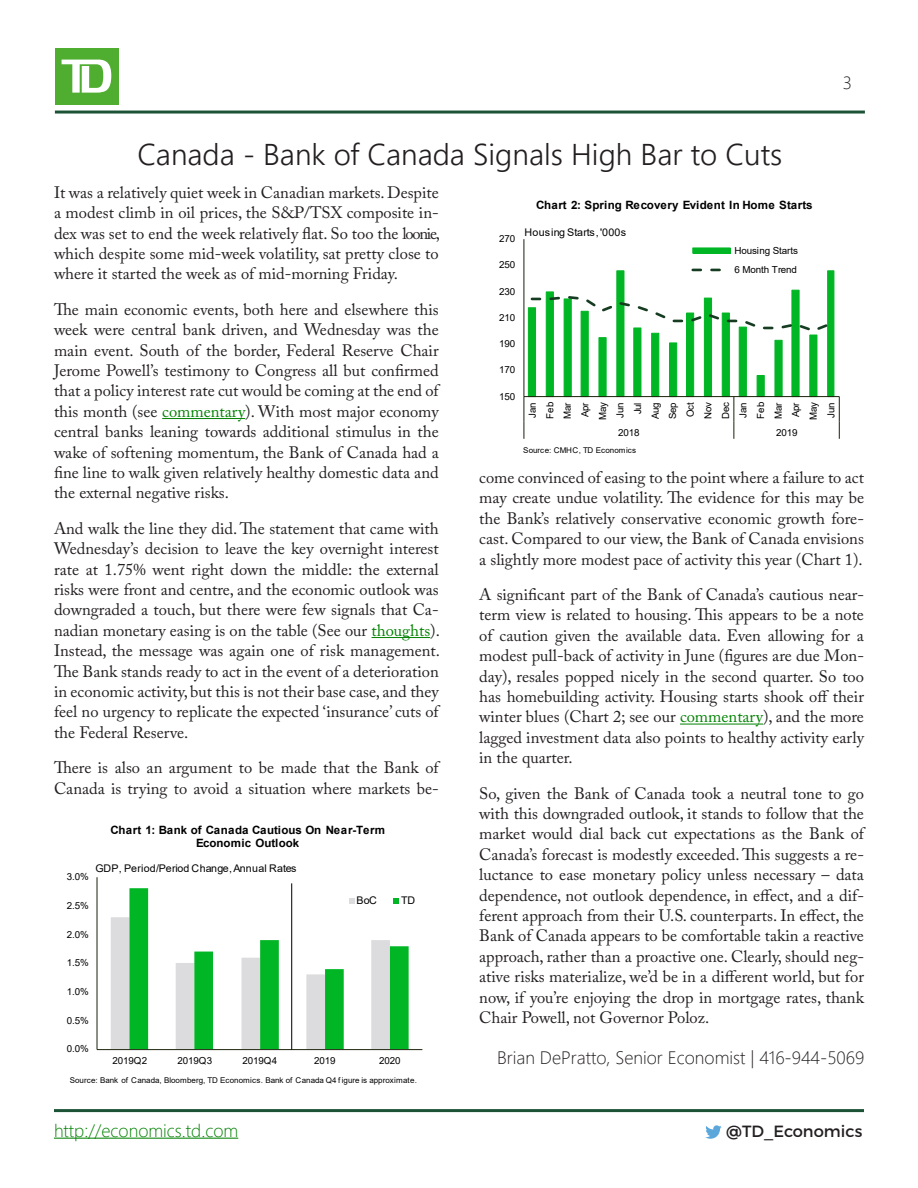
<style>
.page{position:relative;width:918px;height:1188px;background:#fff}
.page>*{position:absolute;margin:0;border:0;box-sizing:border-box;transform-origin:0 0}
.region_page_title{font:30px "Webly Sleek UI Semilight";color:#231f20}
.Economist_Name{font:18px "Webly Sleek UI Light";color:#231f20}
.t1{font:18px "Webly Sleek UI Light";color:#038203}
.Paragraph{font:16.5px/20.4px "Adobe Caslon Pro";color:#231f20;text-align:justify}
.t2{font:16.2px "Montserrat";color:#231f20}
.t3{font:700 11.4px/13.2px "Arial";letter-spacing:.005em;color:#000;text-align:center}
.t4{font:10.5px "Arial";letter-spacing:.025em;color:#000}
.t5{font:9.9px/17.5px "Arial";letter-spacing:-.01em;color:#000;text-align:center}
.t6{font:9.6px/19.4px "Arial";letter-spacing:-.01em;color:#000}
.t7{font:7.95px "Arial";color:#000}
.s1{color:#038203}
</style>
<div class="page">
<hr style="left:55px;top:111px;width:810px;height:3px;background:#1c5336">
<div style="left:55px;top:48px;width:63px;height:57px;background:#4fad2f"></div>
<svg style="left:62px;top:60px;width:49px;height:33px"></svg>
<svg style="left:705px;top:1125px;width:17px;height:14px"></svg>
<hr style="left:54px;top:1138px;width:184px;height:1px;background:#038203">
<hr style="left:54px;top:1109px;width:810px;height:3px;background:#1c5336">
<hr style="left:680px;top:724px;width:83px;height:1px;background:#038203">
<hr style="left:162px;top:418px;width:83px;height:1px;background:#038203">
<hr style="left:372px;top:637px;width:58px;height:1px;background:#038203">
<hr style="left:523px;top:239px;width:1px;height:158px;background:#1a230b">
<div style="left:693px;top:248px;width:37px;height:5px;background:#00b624"></div>
<div style="left:692px;top:248px;width:39px;height:6px;border:1px solid #00b624"></div>
<svg style="left:523px;top:269px;width:317px;height:170px"></svg>
<div style="left:111px;top:917px;width:18px;height:132px;background:#dcdcde"></div>
<svg style="left:129px;top:888px;width:280px;height:161px"></svg>
<hr style="left:97px;top:877px;width:1px;height:173px;background:#1a230b">
<hr style="left:97px;top:1049px;width:325px;height:1px;background:#1a230b">
<svg style="left:349px;top:898px;width:5px;height:5px"></svg>
<svg style="left:394px;top:898px;width:5px;height:5px"></svg>
<hr style="left:291px;top:883px;width:1px;height:167px;background:#000">
<p class="region_page_title" style="left:137px;top:132px;width:647px">Canada - Bank of Canada Signals High Bar to Cuts</p>
<p class="Economist_Name" style="left:843px;top:69px;width:11px">3</p>
<p class="Paragraph" style="left:54px;top:182px;width:387px">It was a relatively quiet week in Canadian markets. Despite a modest climb in oil prices, the S&amp;P/TSX composite in&shy;dex was set to end the week relatively flat. So too the loonie, which despite some mid-week volatility, sat pretty close to where it started the week as of mid-morning Friday.</p>
<p class="Paragraph" style="left:54px;top:299px;width:386px">The main economic events, both here and elsewhere this week were central bank driven, and Wednesday was the main event. South of the border, Federal Reserve Chair Jerome Powell’s testimony to Congress all but confirmed that a policy interest rate cut would be coming at the end of this month (see <span class="s1">commentary</span>). With most major economy central banks leaning towards additional stimulus in the wake of softening momentum, the Bank of Canada had a fine line to walk given relatively healthy domestic data and the external negative risks.</p>
<p class="Paragraph" style="left:54px;top:518px;width:387px">And walk the line they did. The statement that came with Wednesday’s decision to leave the key overnight interest rate at 1.75% went right down the middle: the external risks were front and centre, and the economic outlook was downgraded a touch, but there were few signals that Ca&shy;nadian monetary easing is on the table (See our <span class="s1">thoughts</span>).<br>Instead, the message was again one of risk management.<br>The Bank stands ready to act in the event of a deterioration in economic activity, but this is not their base case, and they feel no urgency to replicate the expected ‘insurance’ cuts of the Federal Reserve.</p>
<p class="Paragraph" style="left:54px;top:757px;width:386px">There is also an argument to be made that the Bank of<br>Canada is trying to avoid a situation where markets be-</p>
<p class="t6" style="left:67px;top:867px;width:24px">3.0%</p>
<p class="t6" style="left:67px;top:896px;width:24px">2.5%</p>
<p class="t3" style="left:111px;top:824px;width:276px">Chart 1: Bank of Canada Cautious On Near-Term<br>Economic Outlook</p>
<p class="t4" style="left:96px;top:861px;width:202px">GDP, Period/Period Change, Annual Rates</p>
<p class="t4" style="left:357px;top:893px;width:22px">BoC</p>
<p class="t4" style="left:401px;top:893px;width:15px">TD</p>
<p class="t6" style="left:67px;top:925px;width:24px">2.0%</p>
<p class="t6" style="left:67px;top:953px;width:24px">1.5%</p>
<p class="t6" style="left:67px;top:982px;width:24px">1.0%</p>
<p class="t6" style="left:67px;top:1011px;width:24px">0.5%</p>
<p class="t6" style="left:67px;top:1039px;width:24px">0.0%</p>
<p class="t6" style="left:112px;top:1051px;width:36px">2019Q2</p>
<p class="t6" style="left:178px;top:1051px;width:36px">2019Q3</p>
<p class="t6" style="left:243px;top:1051px;width:36px">2019Q4</p>
<p class="t6" style="left:314px;top:1051px;width:23px">2019</p>
<p class="t6" style="left:379px;top:1051px;width:23px">2020</p>
<p class="t7" style="left:70px;top:1075px;width:349px">Source: Bank of Canada, Bloomberg, TD Economics. Bank of Canada Q4 f igure is approximate.</p>
<p class="t6" style="left:499px;top:229px;width:18px">270</p>
<p class="t6" style="left:499px;top:255px;width:18px">250</p>
<p class="t6" style="left:499px;top:282px;width:18px">230</p>
<p class="t6" style="left:499px;top:308px;width:18px">210</p>
<p class="t6" style="left:499px;top:334px;width:18px">190</p>
<p class="t6" style="left:499px;top:360px;width:18px">170</p>
<p class="t6" style="left:499px;top:387px;width:18px">150</p>
<p class="t3" style="left:536px;top:199px;width:278px">Chart 2: Spring Recovery Evident In Home Starts</p>
<p class="t6" style="left:734px;top:241px;width:65px">Housing Starts<br>6 Month Trend</p>
<p class="t4" style="left:524px;top:225px;width:103px">Housing Starts, '000s</p>
<p class="t5" style="left:524px;top:420px;width:20px;rotate:-90deg">Jan<br>Feb<br>Mar<br>Apr<br>May<br>Jun<br>Jul<br>Aug<br>Sep<br>Oct<br>Nov<br>Dec<br>Jan<br>Feb<br>Mar<br>Apr<br>May<br>Jun</p>
<p class="t6" style="left:618px;top:423px;width:23px">2018</p>
<p class="t6" style="left:776px;top:423px;width:23px">2019</p>
<p class="t7" style="left:523px;top:445px;width:115px">Source: CMHC, TD Economics</p>
<p class="Paragraph" style="left:479px;top:467px;width:386px">come convinced of easing to the point where a failure to act may create undue volatility. The evidence for this may be the Bank’s relatively conservative economic growth fore&shy;cast. Compared to our view, the Bank of Canada envisions a slightly more modest pace of activity this year (Chart 1).</p>
<p class="Paragraph" style="left:479px;top:584px;width:386px">A significant part of the Bank of Canada’s cautious near&shy;term view is related to housing. This appears to be a note of caution given the available data. Even allowing for a modest pull-back of activity in June (figures are due Mon&shy;day), resales popped nicely in the second quarter. So too has homebuilding activity. Housing starts shook off their winter blues (Chart 2; see our <span class="s1">commentary</span>), and the more lagged investment data also points to healthy activity early in the quarter.</p>
<p class="Paragraph" style="left:479px;top:783px;width:386px">So, given the Bank of Canada took a neutral tone to go with this downgraded outlook, it stands to follow that the market would dial back cut expectations as the Bank of Canada’s forecast is modestly exceeded. This suggests a re&shy;luctance to ease monetary policy unless necessary – data dependence, not outlook dependence, in effect, and a dif&shy;ferent approach from their U.S. counterparts. In effect, the Bank of Canada appears to be comfortable takin a reactive approach, rather than a proactive one. Clearly, should neg&shy;ative risks materialize, we’d be in a different world, but for now, if you’re enjoying the drop in mortgage rates, thank Chair Powell, not Governor Poloz.</p>
<p class="Economist_Name" style="left:497px;top:1044px;width:369px">Brian DePratto, Senior Economist | 416-944-5069</p>
<p class="t1" style="left:54px;top:1117px;width:186px">http://economics.td.com</p>
<p class="t2" style="left:726px;top:1121px;width:138px">@TD_Economics</p>
</div>
